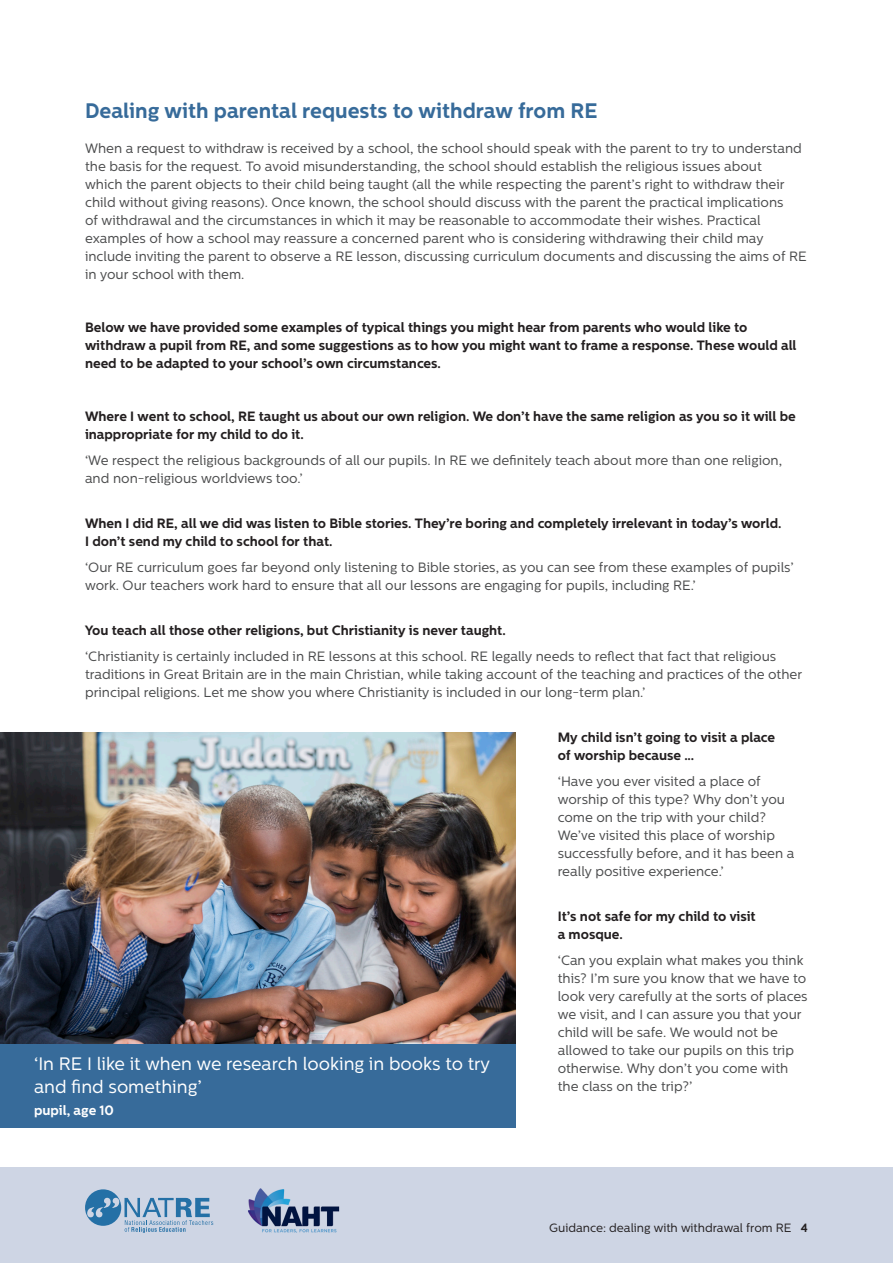
<style>
.page{position:relative;width:893px;height:1263px;background:#fff}
.page>*{position:absolute;margin:0;border:0;box-sizing:border-box;transform-origin:0 0}
.Heading_1{font:700 21px "Centrale Sans";color:#376b9a}
.t1{font:18px/22.5px "Centrale Sans";color:#fff}
.t2{font:13.5px/18px "Centrale Sans";color:#4b4c4d}
.t3{font:700 13.5px/18px "Centrale Sans";color:#231f20}
.t4{font:700 13.5px "Centrale Sans";color:#fff}
.t5{font:12px "Centrale Sans";color:#231f20}
.s1{font-weight:700}
</style>
<div class="page">
<div style="left:0;top:1167px;width:893px;height:96px;background:#ced5e4"></div>
<img style="left:248px;top:1188px;width:92px;height:45px">
<svg style="left:85px;top:1189px;width:36px;height:37px"></svg>
<svg style="left:125px;top:1198px;width:88px;height:35px"></svg>
<svg style="left:87px;top:1198px;width:32px;height:19px"></svg>
<img style="left:0;top:732px;width:515px;height:312px">
<div style="left:0;top:1044px;width:515px;height:84px;background:#376b9a"></div>
<p class="Heading_1" style="left:85px;top:98px;width:514px">Dealing with parental requests to withdraw from RE</p>
<p class="t2" style="left:85px;top:139px;width:723px">When a request to withdraw is received by a school, the school should speak with the parent to try to understand the basis for the request. To avoid misunderstanding, the school should establish the religious issues about<br>which the parent objects to their child being taught (all the while respecting the parent’s right to withdraw their child without giving reasons). Once known, the school should discuss with the parent the practical implications<br>of withdrawal and the circumstances in which it may be reasonable to accommodate their wishes. Practical examples of how a school may reassure a concerned parent who is considering withdrawing their child may include inviting the parent to observe a RE lesson, discussing curriculum documents and discussing the aims of RE in your school with them.</p>
<p class="t3" style="left:85px;top:318px;width:713px">Below we have provided some examples of typical things you might hear from parents who would like to withdraw a pupil from RE, and some suggestions as to how you might want to frame a response. These would all need to be adapted to your school’s own circumstances.</p>
<p class="t3" style="left:85px;top:407px;width:712px">Where I went to school, RE taught us about our own religion. We don’t have the same religion as you so it will be inappropriate for my child to do it.</p>
<p class="t2" style="left:85px;top:452px;width:699px">‘We respect the religious backgrounds of all our pupils. In RE we definitely teach about more than one religion, and non-religious worldviews too.’</p>
<p class="t3" style="left:85px;top:514px;width:698px">When I did RE, all we did was listen to Bible stories. They’re boring and completely irrelevant in today’s world.<br>I don’t send my child to school for that.</p>
<p class="t2" style="left:85px;top:559px;width:710px">‘Our RE curriculum goes far beyond only listening to Bible stories, as you can see from these examples of pupils’ work. Our teachers work hard to ensure that all our lessons are engaging for pupils, including RE.’</p>
<p class="t3" style="left:85px;top:621px;width:422px">You teach all those other religions, but Christianity is never taught.</p>
<p class="t2" style="left:85px;top:648px;width:719px">‘Christianity is certainly included in RE lessons at this school. RE legally needs to reflect that fact that religious traditions in Great Britain are in the main Christian, while taking account of the teaching and practices of the other principal religions. Let me show you where Christianity is included in our long-term plan.’</p>
<p class="t3" style="left:558px;top:728px;width:219px">My child isn’t going to visit a place of worship because …</p>
<p class="t2" style="left:558px;top:773px;width:238px">‘Have you ever visited a place of worship of this type? Why don’t you come on the trip with your child?<br>We’ve visited this place of worship successfully before, and it has been a really positive experience.’</p>
<p class="t3" style="left:558px;top:907px;width:200px">It’s not safe for my child to visit a mosque.</p>
<p class="t2" style="left:558px;top:952px;width:251px">‘Can you explain what makes you think this? I’m sure you know that we have to look very carefully at the sorts of places we visit, and I can assure you that your child will be safe. We would not be allowed to take our pupils on this trip otherwise. Why don’t you come with the class on the trip?’</p>
<p class="t1" style="left:34px;top:1053px;width:458px">‘In RE I like it when we research looking in books to try and find something’</p>
<p class="t4" style="left:34px;top:1102px;width:82px">pupil, age 10</p>
<p class="t5" style="left:549px;top:1221px;width:260px">Guidance: dealing with withdrawal from RE <span class="s1">4</span></p>
</div>
